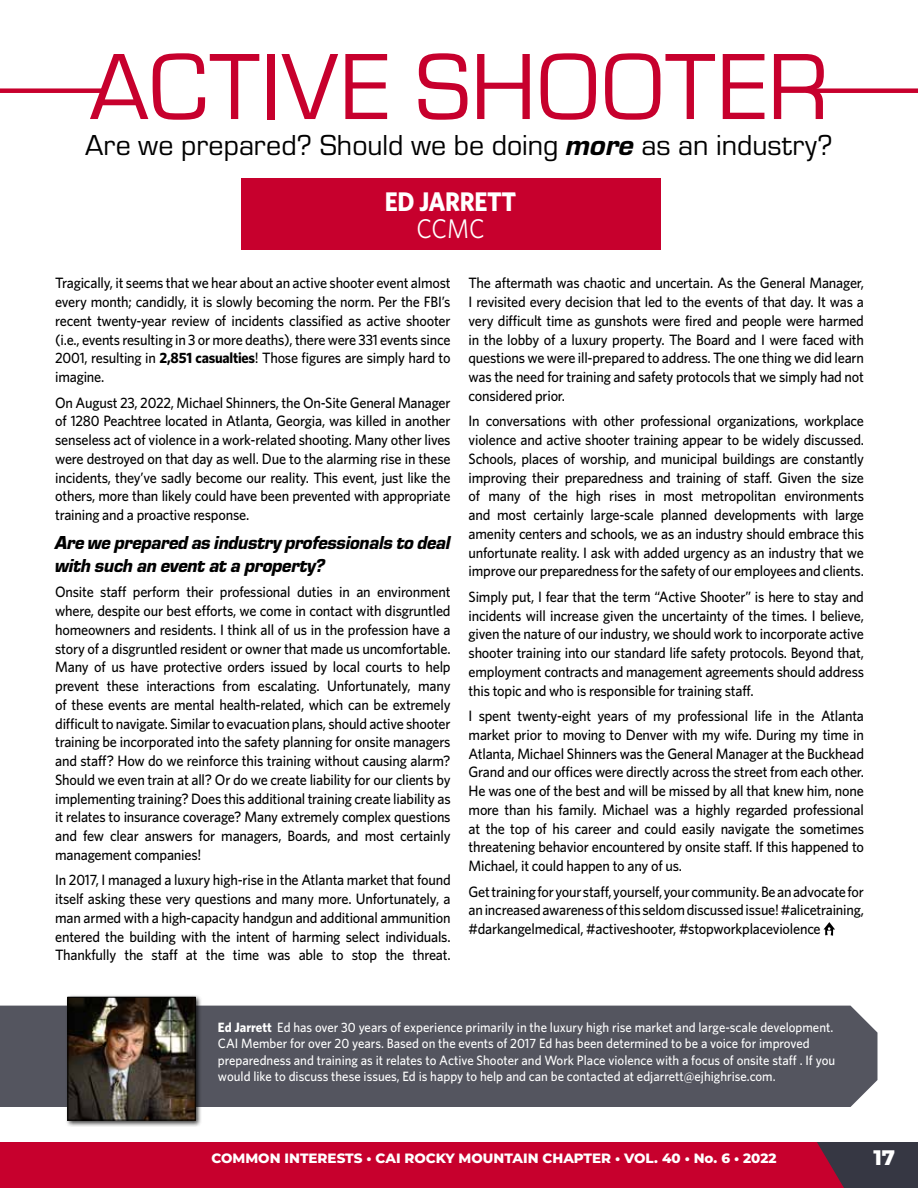
<style>
.page{position:relative;width:918px;height:1188px;background:#fff}
.page>*{position:absolute;margin:0;border:0;box-sizing:border-box;transform-origin:0 0}
.t1{font:97.5px "Eurostile";letter-spacing:.005em;color:#c7002d}
.t2{font:30px "Eurostile";color:#000}
.t3{font:700 27px "Whitney";letter-spacing:-.015em;color:#fff;scale:.9 1}
.t4{font:27px "Whitney";color:#fff;scale:.9 1}
.t5{font:800 21px "Montserrat";color:#fff}
.t6{font:italic 900 19.5px/22.5px "Eurostile";letter-spacing:-.015em;color:#000;scale:.95 1}
.t7{font:500 15px/18.8px "Whitney";letter-spacing:-.015em;color:#000;text-align:justify;scale:.95 1}
.t8{font:500 13.5px/16.5px "Whitney";color:#fff;scale:.95 1}
.t9{font:800 13.5px "Montserrat";color:#fff}
.s1{font-family:"Eurostile Hea Ita"}
.s2{font-weight:700}
</style>
<div class="page">
<div style="left:0;top:1142px;width:918px;height:46px;background:#363743"></div>
<div style="left:0;top:1142px;width:844px;height:46px;background:#c7002d"></div>
<svg style="left:823px;top:922px;width:12px;height:14px"></svg>
<div style="left:0;top:1006px;width:878px;height:101px;background:#54555f"></div>
<div style="left:65px;top:994px;width:138px;height:133px;background:#000;opacity:.75"></div>
<img style="left:70px;top:999px;width:124px;height:119px">
<div style="left:68px;top:997px;width:128px;height:123px;border:1px solid #000"></div>
<div style="left:241px;top:178px;width:419px;height:72px;background:#c7002d"></div>
<div style="left:0;top:88px;width:106px;height:5px;background:#c7002d"></div>
<div style="left:813px;top:88px;width:105px;height:5px;background:#c7002d"></div>
<h1 class="t1" style="left:89px;top:21px;width:741px">ACTIVE SHOOTER</h1>
<h2 class="t2" style="left:85px;top:125px;width:749px">Are we prepared? Should we be doing <span class="s1">more</span> as an industry?</h2>
<h3 class="t3" style="left:385px;top:183px;width:148px">ED JARRETT</h3>
<h3 class="t4" style="left:417px;top:211px;width:77px">CCMC</h3>
<p class="t7" style="left:55px;top:274px;width:418px">Tragically, it seems that we hear about an active shooter event almost every month; candidly, it is slowly becoming the norm. Per the FBI’s recent twenty-year review of incidents classified as active shooter (i.e., events resulting in 3 or more deaths), there were 331 events since 2001, resulting in <span class="s2">2,851 casualties</span>! Those figures are simply hard to imagine.</p>
<p class="t7" style="left:55px;top:393px;width:418px">On August 23, 2022, Michael Shinners, the On-Site General Manager of 1280 Peachtree located in Atlanta, Georgia, was killed in another senseless act of violence in a work-related shooting. Many other lives were destroyed on that day as well. Due to the alarming rise in these incidents, they’ve sadly become our reality. This event, just like the others, more than likely could have been prevented with appropriate training and a proactive response.</p>
<h3 class="t6" style="left:55px;top:530px;width:418px">Are we prepared as industry professionals to deal with such an event at a property?</h3>
<p class="t7" style="left:55px;top:583px;width:418px">Onsite staff perform their professional duties in an environment where, despite our best efforts, we come in contact with disgruntled homeowners and residents. I think all of us in the profession have a story of a disgruntled resident or owner that made us uncomfortable.<br>Many of us have protective orders issued by local courts to help prevent these interactions from escalating. Unfortunately, many of these events are mental health-related, which can be extremely difficult to navigate. Similar to evacuation plans, should active shooter training be incorporated into the safety planning for onsite managers and staff? How do we reinforce this training without causing alarm?<br>Should we even train at all? Or do we create liability for our clients by implementing training? Does this additional training create liability as it relates to insurance coverage? Many extremely complex questions and few clear answers for managers, Boards, and most certainly management companies!</p>
<p class="t7" style="left:55px;top:871px;width:418px">In 2017, I managed a luxury high-rise in the Atlanta market that found itself asking these very questions and many more. Unfortunately, a man armed with a high-capacity handgun and additional ammunition entered the building with the intent of harming select individuals.<br>Thankfully the staff at the time was able to stop the threat.</p>
<p class="t7" style="left:469px;top:274px;width:418px">The aftermath was chaotic and uncertain. As the General Manager, I revisited every decision that led to the events of that day. It was a very difficult time as gunshots were fired and people were harmed in the lobby of a luxury property. The Board and I were faced with questions we were ill-prepared to address. The one thing we did learn was the need for training and safety protocols that we simply had not considered prior.</p>
<p class="t7" style="left:469px;top:412px;width:418px">In conversations with other professional organizations, workplace violence and active shooter training appear to be widely discussed.<br>Schools, places of worship, and municipal buildings are constantly improving their preparedness and training of staff. Given the size of many of the high rises in most metropolitan environments and most certainly large-scale planned developments with large amenity centers and schools, we as an industry should embrace this unfortunate reality. I ask with added urgency as an industry that we improve our preparedness for the safety of our employees and clients.</p>
<p class="t7" style="left:469px;top:587px;width:418px">Simply put, I fear that the term “Active Shooter” is here to stay and incidents will increase given the uncertainty of the times. I believe, given the nature of our industry, we should work to incorporate active shooter training into our standard life safety protocols. Beyond that, employment contracts and management agreements should address this topic and who is responsible for training staff.</p>
<p class="t7" style="left:469px;top:706px;width:418px">I spent twenty-eight years of my professional life in the Atlanta market prior to moving to Denver with my wife. During my time in Atlanta, Michael Shinners was the General Manager at the Buckhead Grand and our offices were directly across the street from each other.<br>He was one of the best and will be missed by all that knew him, none more than his family. Michael was a highly regarded professional at the top of his career and could easily navigate the sometimes threatening behavior encountered by onsite staff. If this happened to Michael, it could happen to any of us.</p>
<p class="t7" style="left:469px;top:882px;width:418px">Get training for your staff, yourself, your community. Be an advocate for an increased awareness of this seldom discussed issue! #alicetraining, #darkangelmedical, #activeshooter, #stopworkplaceviolence</p>
<p class="t8" style="left:218px;top:1018px;width:651px"><span class="s2">Ed Jarrett</span> Ed has over 30 years of experience primarily in the luxury high rise market and large-scale development.<br>CAI Member for over 20 years. Based on the events of 2017 Ed has been determined to be a voice for improved preparedness and training as it relates to Active Shooter and Work Place violence with a focus of onsite staff . If you would like to discuss these issues, Ed is happy to help and can be contacted at edjarrett@ejhighrise.com.</p>
<p class="t9" style="left:211px;top:1149px;width:567px">COMMON INTERESTS • CAI ROCKY MOUNTAIN CHAPTER • VOL. 40 • No. 6 • 2022</p>
<h3 class="t5" style="left:873px;top:1143px;width:23px">17</h3>
</div>
